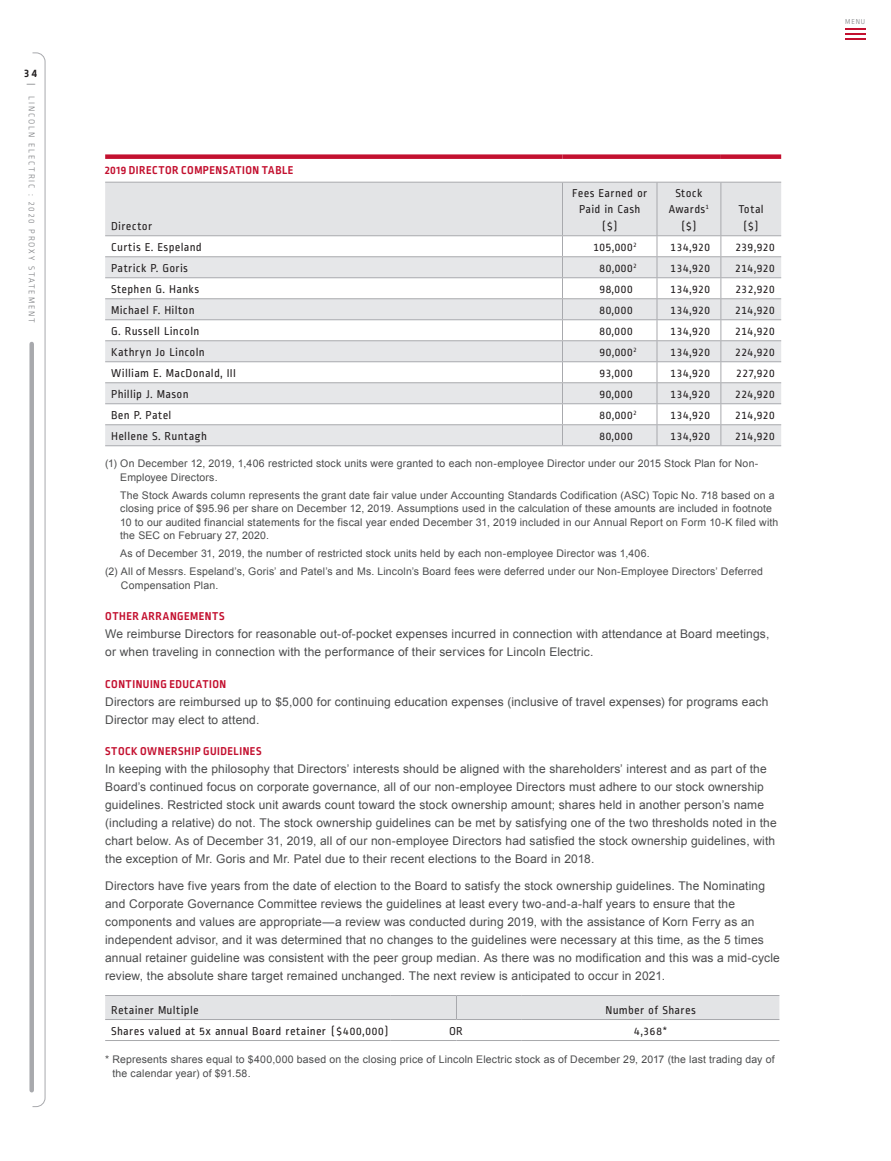
<style>
.page{position:relative;width:891px;height:1161px;background:#fff}
.page>*{position:absolute;margin:0;border:0;box-sizing:border-box;transform-origin:0 0}
.body_copy{font:12px/18px "Arial";letter-spacing:.01em;color:#4b4c4d}
.metric_numbers{font:12px/16.5px "Ropa Sans";letter-spacing:.02em;color:#231f20;text-align:center}
.subhead8_12{font:700 12px "Ropa Sans Pro";letter-spacing:.04em;color:#c3102f}
.red_subhead{font:700 12px "Ropa Sans Pro";letter-spacing:.04em;color:#c3102f}
.t1{font:700 12px "Ropa Sans Pro";color:#231f20}
.footnotes{font:10.5px/13.5px "Arial";letter-spacing:.015em;color:#4b4c4d}
.t2{font:300 9px "Ropa Sans Pro";letter-spacing:.21em;color:#76787b}
.t3{font:300 7.5px "Ropa Sans Pro";color:#76787b}
.s1{font-family:"Arial";font-weight:400}
</style>
<div class="page">
<div style="left:105px;top:154px;width:457px;height:5px;background:#c3102f"></div>
<div style="left:562px;top:154px;width:95px;height:5px;background:#c3102f"></div>
<div style="left:657px;top:154px;width:64px;height:5px;background:#c3102f"></div>
<div style="left:721px;top:154px;width:60px;height:5px;background:#c3102f"></div>
<hr style="left:105px;top:445px;width:457px;height:1px;background:#a8a9ad">
<hr style="left:562px;top:445px;width:95px;height:1px;background:#a8a9ad">
<hr style="left:657px;top:445px;width:64px;height:1px;background:#a8a9ad">
<svg style="left:105px;top:183px;width:676px;height:262px"></svg>
<hr style="left:721px;top:445px;width:60px;height:1px;background:#a8a9ad">
<hr style="left:721px;top:183px;width:1px;height:52px;background:#a8a9ad">
<hr style="left:562px;top:183px;width:1px;height:52px;background:#a8a9ad">
<hr style="left:105px;top:182px;width:457px;height:1px;background:#a8a9ad">
<hr style="left:721px;top:182px;width:60px;height:1px;background:#a8a9ad">
<hr style="left:105px;top:235px;width:457px;height:1px;background:#a8a9ad">
<hr style="left:721px;top:235px;width:60px;height:1px;background:#a8a9ad">
<hr style="left:562px;top:182px;width:95px;height:1px;background:#a8a9ad">
<hr style="left:657px;top:182px;width:64px;height:1px;background:#a8a9ad">
<hr style="left:657px;top:183px;width:1px;height:52px;background:#a8a9ad">
<hr style="left:562px;top:235px;width:95px;height:1px;background:#a8a9ad">
<hr style="left:657px;top:235px;width:64px;height:1px;background:#a8a9ad">
<hr style="left:105px;top:1040px;width:285px;height:1px;background:#a8a9ad">
<hr style="left:390px;top:1040px;width:66px;height:1px;background:#a8a9ad">
<hr style="left:456px;top:1040px;width:66px;height:1px;background:#a8a9ad">
<hr style="left:522px;top:1040px;width:257px;height:1px;background:#a8a9ad">
<hr style="left:105px;top:995px;width:285px;height:1px;background:#a8a9ad">
<hr style="left:390px;top:995px;width:66px;height:1px;background:#a8a9ad">
<hr style="left:456px;top:995px;width:66px;height:1px;background:#a8a9ad">
<div style="left:105px;top:996px;width:674px;height:24px;background:#e3e4e6"></div>
<hr style="left:522px;top:995px;width:257px;height:1px;background:#a8a9ad">
<hr style="left:522px;top:1019px;width:257px;height:1px;background:#a8a9ad">
<div style="left:29px;top:344px;width:5px;height:746px;background:#a8a9ad"></div>
<svg style="left:32px;top:52px;width:14px;height:1055px"></svg>
<hr style="left:845px;top:38px;width:20px;height:2px;background:#c3102f">
<hr style="left:845px;top:33px;width:20px;height:2px;background:#c3102f">
<hr style="left:845px;top:28px;width:20px;height:2px;background:#c3102f">
<p class="t1" style="left:25px;top:66px;width:14px">34</p>
<p class="t2" style="left:36px;top:83px;width:242px;rotate:90deg"><span class="s1">|</span> LINCOLN ELECTRIC : 2020 PROXY STATEMENT</p>
<p class="red_subhead" style="left:105px;top:164px;width:190px">2019 DIRECTOR COMPENSATION TABLE</p>
<p class="metric_numbers" style="left:111px;top:218px;width:42px">Director</p>
<p class="metric_numbers" style="left:572px;top:185px;width:77px">Fees Earned or<br>Paid in Cash</p>
<p class="metric_numbers" style="left:601px;top:218px;width:19px">($)</p>
<p class="metric_numbers" style="left:675px;top:185px;width:29px">Stock</p>
<p class="metric_numbers" style="left:669px;top:201px;width:42px">Awards<sup>1</sup></p>
<p class="metric_numbers" style="left:680px;top:218px;width:19px">($)</p>
<p class="metric_numbers" style="left:738px;top:201px;width:27px">Total</p>
<p class="metric_numbers" style="left:743px;top:218px;width:19px">($)</p>
<p class="metric_numbers" style="left:111px;top:239px;width:92px">Curtis E. Espeland</p>
<p class="metric_numbers" style="left:593px;top:239px;width:45px">105,000<sup>2</sup></p>
<p class="metric_numbers" style="left:670px;top:239px;width:42px">134,920</p>
<p class="metric_numbers" style="left:735px;top:239px;width:42px">239,920</p>
<p class="metric_numbers" style="left:111px;top:260px;width:78px">Patrick P. Goris</p>
<p class="metric_numbers" style="left:599px;top:260px;width:39px">80,000<sup>2</sup></p>
<p class="metric_numbers" style="left:670px;top:260px;width:42px">134,920</p>
<p class="metric_numbers" style="left:735px;top:260px;width:42px">214,920</p>
<p class="metric_numbers" style="left:111px;top:281px;width:89px">Stephen G. Hanks</p>
<p class="metric_numbers" style="left:599px;top:281px;width:35px">98,000</p>
<p class="metric_numbers" style="left:670px;top:281px;width:42px">134,920</p>
<p class="metric_numbers" style="left:735px;top:281px;width:42px">232,920</p>
<p class="metric_numbers" style="left:111px;top:302px;width:85px">Michael F. Hilton</p>
<p class="metric_numbers" style="left:599px;top:302px;width:35px">80,000</p>
<p class="metric_numbers" style="left:670px;top:302px;width:42px">134,920</p>
<p class="metric_numbers" style="left:735px;top:302px;width:42px">214,920</p>
<p class="metric_numbers" style="left:111px;top:323px;width:90px">G. Russell Lincoln</p>
<p class="metric_numbers" style="left:599px;top:323px;width:35px">80,000</p>
<p class="metric_numbers" style="left:670px;top:323px;width:42px">134,920</p>
<p class="metric_numbers" style="left:735px;top:323px;width:42px">214,920</p>
<p class="metric_numbers" style="left:111px;top:344px;width:95px">Kathryn Jo Lincoln</p>
<p class="metric_numbers" style="left:599px;top:344px;width:39px">90,000<sup>2</sup></p>
<p class="metric_numbers" style="left:670px;top:344px;width:42px">134,920</p>
<p class="metric_numbers" style="left:735px;top:344px;width:42px">224,920</p>
<p class="metric_numbers" style="left:111px;top:365px;width:126px">William E. MacDonald, III</p>
<p class="metric_numbers" style="left:599px;top:365px;width:35px">93,000</p>
<p class="metric_numbers" style="left:670px;top:365px;width:42px">134,920</p>
<p class="metric_numbers" style="left:736px;top:365px;width:41px">227,920</p>
<p class="metric_numbers" style="left:111px;top:386px;width:79px">Phillip J. Mason</p>
<p class="metric_numbers" style="left:599px;top:386px;width:35px">90,000</p>
<p class="metric_numbers" style="left:670px;top:386px;width:42px">134,920</p>
<p class="metric_numbers" style="left:735px;top:386px;width:42px">224,920</p>
<p class="metric_numbers" style="left:111px;top:407px;width:62px">Ben P. Patel</p>
<p class="metric_numbers" style="left:599px;top:407px;width:39px">80,000<sup>2</sup></p>
<p class="metric_numbers" style="left:670px;top:407px;width:42px">134,920</p>
<p class="metric_numbers" style="left:735px;top:407px;width:42px">214,920</p>
<p class="metric_numbers" style="left:111px;top:428px;width:97px">Hellene S. Runtagh</p>
<p class="metric_numbers" style="left:599px;top:428px;width:35px">80,000</p>
<p class="metric_numbers" style="left:670px;top:428px;width:42px">134,920</p>
<p class="metric_numbers" style="left:735px;top:428px;width:42px">214,920</p>
<p class="footnotes" style="left:120px;top:457px;width:640px;text-indent:-15px">(1) On December 12, 2019, 1,406 restricted stock units were granted to each non-employee Director under our 2015 Stock Plan for Non-<br>Employee Directors.</p>
<p class="footnotes" style="left:120px;top:488px;width:660px">The Stock Awards column represents the grant date fair value under Accounting Standards Codification (ASC) Topic No. 718 based on a closing price of $95.96 per share on December 12, 2019. Assumptions used in the calculation of these amounts are included in footnote 10 to our audited financial statements for the fiscal year ended December 31, 2019 included in our Annual Report on Form 10-K filed with the SEC on February 27, 2020.</p>
<p class="footnotes" style="left:120px;top:547px;width:531px">As of December 31, 2019, the number of restricted stock units held by each non-employee Director was 1,406.</p>
<p class="footnotes" style="left:121px;top:565px;width:644px;text-indent:-16px">(2) All of Messrs. Espeland’s, Goris’ and Patel’s and Ms. Lincoln’s Board fees were deferred under our Non-Employee Directors’ Deferred<br>Compensation Plan.</p>
<p class="subhead8_12" style="left:105px;top:609px;width:121px">OTHER ARRANGEMENTS</p>
<p class="body_copy" style="left:105px;top:625px;width:666px">We reimburse Directors for reasonable out-of-pocket expenses incurred in connection with attendance at Board meetings, or when traveling in connection with the performance of their services for Lincoln Electric.</p>
<p class="subhead8_12" style="left:105px;top:677px;width:123px">CONTINUING EDUCATION</p>
<p class="body_copy" style="left:105px;top:693px;width:665px">Directors are reimbursed up to $5,000 for continuing education expenses (inclusive of travel expenses) for programs each<br>Director may elect to attend.</p>
<p class="subhead8_12" style="left:105px;top:744px;width:158px">STOCK OWNERSHIP GUIDELINES</p>
<p class="body_copy" style="left:105px;top:760px;width:673px">In keeping with the philosophy that Directors’ interests should be aligned with the shareholders’ interest and as part of the Board’s continued focus on corporate governance, all of our non-employee Directors must adhere to our stock ownership guidelines. Restricted stock unit awards count toward the stock ownership amount; shares held in another person’s name (including a relative) do not. The stock ownership guidelines can be met by satisfying one of the two thresholds noted in the chart below. As of December 31, 2019, all of our non-employee Directors had satisfied the stock ownership guidelines, with the exception of Mr. Goris and Mr. Patel due to their recent elections to the Board in 2018.</p>
<p class="body_copy" style="left:105px;top:877px;width:676px">Directors have five years from the date of election to the Board to satisfy the stock ownership guidelines. The Nominating and Corporate Governance Committee reviews the guidelines at least every two-and-a-half years to ensure that the components and values are appropriate—a review was conducted during 2019, with the assistance of Korn Ferry as an independent advisor, and it was determined that no changes to the guidelines were necessary at this time, as the 5 times annual retainer guideline was consistent with the peer group median. As there was no modification and this was a mid-cycle review, the absolute share target remained unchanged. The next review is anticipated to occur in 2021.</p>
<p class="metric_numbers" style="left:111px;top:1002px;width:89px">Retainer Multiple</p>
<p class="metric_numbers" style="left:606px;top:1002px;width:92px">Number of Shares</p>
<p class="metric_numbers" style="left:111px;top:1023px;width:280px">Shares valued at 5x annual Board retainer ($400,000)</p>
<p class="metric_numbers" style="left:449px;top:1023px;width:15px">OR</p>
<p class="metric_numbers" style="left:634px;top:1023px;width:35px">4,368*</p>
<p class="footnotes" style="left:112px;top:1053px;width:664px;text-indent:-7px">* Represents shares equal to $400,000 based on the closing price of Lincoln Electric stock as of December 29, 2017 (the last trading day of the calendar year) of $91.58.</p>
<p class="t3" style="left:845px;top:17px;width:21px">MENU</p>
</div>
